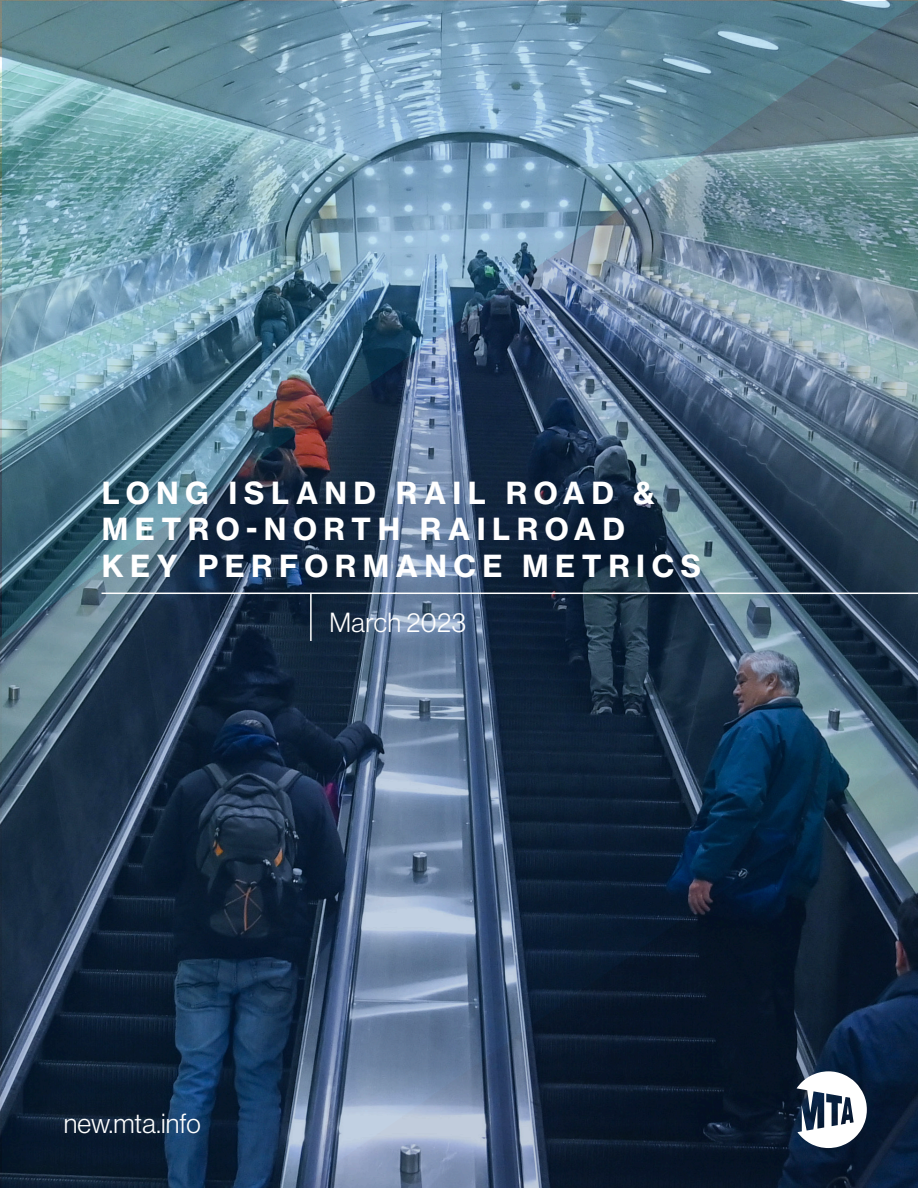
<style>
.page{position:relative;width:918px;height:1188px;background:#fff}
.page>*{position:absolute;margin:0;border:0;box-sizing:border-box;transform-origin:0 0}
.t1{font:76.65px "MTA Logo";color:#fff}
.t2{font:30px/36.6px "N Haas Grotesk TX Pro 75 Bd";letter-spacing:.215em;color:#fff}
.t3{font:27px "N Haas Grotesk DS Pro 45 Lt";letter-spacing:.01em;color:#fff}
</style>
<div class="page">
<svg style="left:2px;top:640px;width:916px;height:548px;background:#283d55"></svg>
<img style="left:2px;top:1px;width:916px;height:639px">
<hr style="left:102px;top:593px;width:816px;height:1px;background:#fff">
<hr style="left:310px;top:593px;width:2px;height:48px;background:#fff">
<p class="t2" style="left:102px;top:474px;width:555px">LONG ISLAND RAIL ROAD &amp;<br>METRO-NORTH RAILROAD</p>
<p class="t2" style="left:102px;top:547px;width:601px">KEY PERFORMANCE METRICS</p>
<p class="t3" style="left:329px;top:607px;width:138px">March 2023</p>
<p class="t3" style="left:64px;top:1108px;width:139px">new.mta.info</p>
<p class="t1" style="left:797px;top:1071px;width:74px">M</p>
</div>
